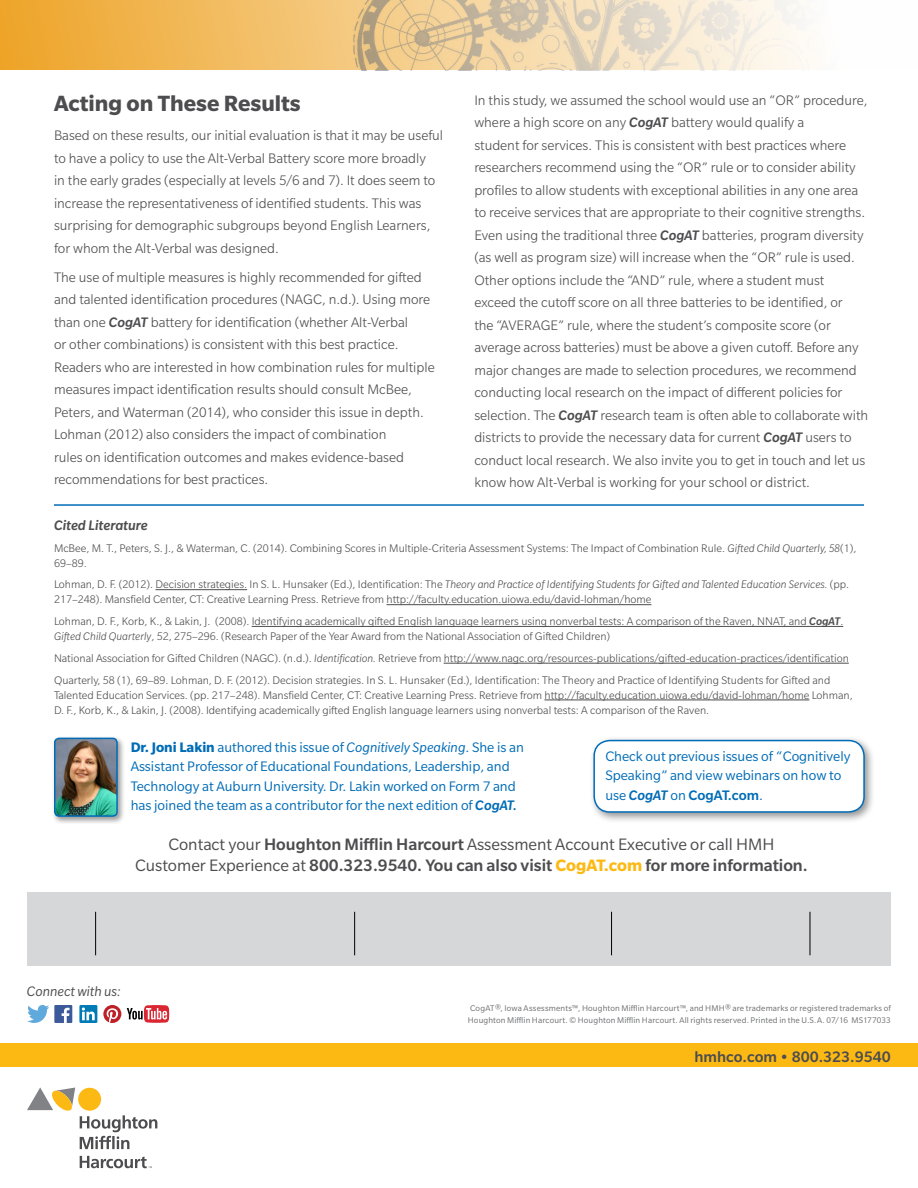
<style>
.page{position:relative;width:918px;height:1188px;background:#fff}
.page>*{position:absolute;margin:0;border:0;box-sizing:border-box;transform-origin:0 0}
.t1{font:700 24px "Slate Pro";color:#4d4d4f}
.t2{font:500 18px/20.2px "Slate Pro";color:#4d4d4f;text-align:center}
.t3{font:500 16.5px "Slate Pro";color:#4d4d4f}
.t4{font:300 15px/22.5px "Slate Pro";color:#4d4d4f}
.t5{font:15px/19.5px "Slate Pro";color:#006cb7}
.t6{font:italic 500 15px "Slate Pro";color:#4d4d4f}
.t7{font:italic 15px "Slate Pro";color:#4d4d4f}
.t8{font:300 12px/15px "Slate Pro";color:#4d4d4f}
.t9{font:9px/12px "Slate Pro";letter-spacing:.015em;color:#6d6e71}
.s1{font-weight:500;font-style:italic}
.s2{font-style:italic}
.s3{font-weight:700}
.s4{font-weight:400}
.s5{font-weight:700;color:#fdb913}
.s6{font-weight:500}
</style>
<div class="page">
<div style="left:27px;top:892px;width:864px;height:73px;background:#d5d7d8"></div>
<hr style="left:95px;top:912px;width:1px;height:43px;background:#000">
<hr style="left:354px;top:912px;width:1px;height:43px;background:#000">
<hr style="left:611px;top:912px;width:1px;height:43px;background:#000">
<hr style="left:810px;top:912px;width:1px;height:43px;background:#000">
<svg style="left:0;top:0;width:309px;height:70px;background:#f0b44f"></svg>
<div style="left:51px;top:734px;width:74px;height:90px;background:#000;opacity:.39"></div>
<img style="left:55px;top:738px;width:62px;height:76px">
<div style="left:54px;top:738px;width:64px;height:79px;border:2px solid #006cb7;border-radius:4px"></div>
<svg style="left:127px;top:1005px;width:42px;height:18px"></svg>
<svg style="left:27px;top:1005px;width:22px;height:18px"></svg>
<div style="left:54px;top:1005px;width:18px;height:18px;background:#3c5a99"></div>
<svg style="left:62px;top:1008px;width:8px;height:15px"></svg>
<div style="left:79px;top:1005px;width:18px;height:18px;background:#007bb6"></div>
<svg style="left:82px;top:1007px;width:13px;height:13px"></svg>
<svg style="left:103px;top:1005px;width:18px;height:18px"></svg>
<svg style="left:27px;top:1087px;width:130px;height:62px"></svg>
<svg style="left:80px;top:1156px;width:72px;height:12px"></svg>
<div style="left:0;top:1043px;width:918px;height:24px;background:#fdb913"></div>
<hr style="left:156px;top:589px;width:91px;height:1px;background:#4d4d4f">
<hr style="left:387px;top:604px;width:264px;height:1px;background:#4d4d4f">
<hr style="left:252px;top:626px;width:591px;height:1px;background:#4d4d4f">
<hr style="left:444px;top:663px;width:405px;height:1px;background:#4d4d4f">
<hr style="left:544px;top:700px;width:265px;height:1px;background:#4d4d4f">
<hr style="left:54px;top:504px;width:810px;height:2px;background:#006cb7">
<div style="left:589px;top:735px;width:286px;height:88px;background:#000;opacity:.43"></div>
<div style="left:594px;top:741px;width:270px;height:71px;background:#fff;border-radius:16px"></div>
<div style="left:593px;top:740px;width:272px;height:73px;border:2px solid #006cb7;border-radius:16px"></div>
<h1 class="t1" style="left:54px;top:90px;width:248px">Acting on These Results</h1>
<p class="t4" style="left:54px;top:124px;width:391px">Based on these results, our initial evaluation is that it may be useful to have a policy to use the Alt-Verbal Battery score more broadly<br>in the early grades (especially at levels 5/6 and 7). It does seem to increase the representativeness of identified students. This was surprising for demographic subgroups beyond English Learners, for whom the Alt-Verbal was designed.</p>
<p class="t4" style="left:54px;top:266px;width:382px">The use of multiple measures is highly recommended for gifted and talented identification procedures (NAGC, n.d.). Using more than one <span class="s1">CogAT</span> battery for identification (whether Alt-Verbal<br>or other combinations) is consistent with this best practice.<br>Readers who are interested in how combination rules for multiple measures impact identification results should consult McBee, Peters, and Waterman (2014), who consider this issue in depth.<br>Lohman (2012) also considers the impact of combination<br>rules on identification outcomes and makes evidence-based recommendations for best practices.</p>
<p class="t4" style="left:474px;top:89px;width:396px">In this study, we assumed the school would use an “OR” procedure, where a high score on any <span class="s1">CogAT</span> battery would qualify a<br>student for services. This is consistent with best practices where researchers recommend using the “OR” rule or to consider ability profiles to allow students with exceptional abilities in any one area to receive services that are appropriate to their cognitive strengths.<br>Even using the traditional three <span class="s1">CogAT</span> batteries, program diversity (as well as program size) will increase when the “OR” rule is used.<br>Other options include the “AND” rule, where a student must exceed the cutoff score on all three batteries to be identified, or<br>the “AVERAGE” rule, where the student’s composite score (or average across batteries) must be above a given cutoff. Before any major changes are made to selection procedures, we recommend conducting local research on the impact of different policies for selection. The <span class="s1">CogAT</span> research team is often able to collaborate with districts to provide the necessary data for current <span class="s1">CogAT</span> users to conduct local research. We also invite you to get in touch and let us know how Alt-Verbal is working for your school or district.</p>
<p class="t6" style="left:54px;top:517px;width:95px">Cited Literature</p>
<p class="t8" style="left:54px;top:540px;width:804px">McBee, M. T., Peters, S. J., &amp; Waterman, C. (2014). Combining Scores in Multiple-Criteria Assessment Systems: The Impact of Combination Rule. <span class="s2">Gifted Child Quarterly, 58</span>(1),<br>69–89.</p>
<p class="t8" style="left:54px;top:577px;width:797px">Lohman, D. F. (2012). Decision strategies. In S. L. Hunsaker (Ed.), Identification: The <span class="s2">Theory and Practice of Identifying Students for Gifted and Talented Education Services.</span> (pp.<br>217–248). Mansfield Center, CT: Creative Learning Press. Retrieve from http://faculty.education.uiowa.edu/david-lohman/home</p>
<p class="t8" style="left:54px;top:614px;width:791px">Lohman, D. F., Korb, K., &amp; Lakin, J. (2008). Identifying academically gifted English language learners using nonverbal tests: A comparison of the Raven, NNAT, and <span class="s1">CogAT</span>.<br><span class="s2">Gifted Child Quarterly</span>, 52, 275–296. (Research Paper of the Year Award from the National Association of Gifted Children)</p>
<p class="t8" style="left:54px;top:647px;width:796px;line-height:21.8px">National Association for Gifted Children (NAGC). (n.d.). <span class="s2">Identification.</span> Retrieve from http://www.nagc.org/resources-publications/gifted-education-practices/identification<br>Quarterly, 58 (1), 69–89. Lohman, D. F. (2012). Decision strategies. In S. L. Hunsaker (Ed.), Identification: The Theory and Practice of Identifying Students for Gifted and</p>
<p class="t8" style="left:54px;top:687px;width:800px">Talented Education Services. (pp. 217–248). Mansfield Center, CT: Creative Learning Press. Retrieve from http://faculty.education.uiowa.edu/david-lohman/home Lohman,<br>D. F., Korb, K., &amp; Lakin, J. (2008). Identifying academically gifted English language learners using nonverbal tests: A comparison of the Raven.</p>
<p class="t5" style="left:131px;top:737px;width:395px"><span class="s3">Dr. Joni Lakin</span> authored this issue of <span class="s2">Cognitively Speaking</span>. She is an Assistant Professor of Educational Foundations, Leadership, and Technology at Auburn University. Dr. Lakin worked on Form 7 and has joined the team as a contributor for the next edition of <span class="s1">CogAT.</span></p>
<p class="t2" style="left:135px;top:834px;width:674px"><span class="s4">Contact your</span> Houghton Mifflin Harcourt <span class="s4">Assessment Account Executive or call HMH<br>Customer Experience at</span> 800.323.9540. You can also visit <span class="s5">CogAT.com</span> for more information.</p>
<p class="t5" style="left:605px;top:746px;width:247px">Check out previous issues of “Cognitively<br>Speaking” and view webinars on how to use <span class="s1">CogAT</span> on <span class="s6">CogAT.com</span>.</p>
<p class="t7" style="left:27px;top:984px;width:95px">Connect with us:</p>
<p class="t9" style="left:468px;top:1002px;width:425px">CogAT®, Iowa Assessments™, Houghton Mifflin Harcourt™, and HMH® are trademarks or registered trademarks of<br>Houghton Mifflin Harcourt. © Houghton Mifflin Harcourt. All rights reserved. Printed in the U.S.A. 07/16 MS177033</p>
<p class="t3" style="left:694px;top:1048px;width:198px">hmhco.com • 800.323.9540</p>
</div>
